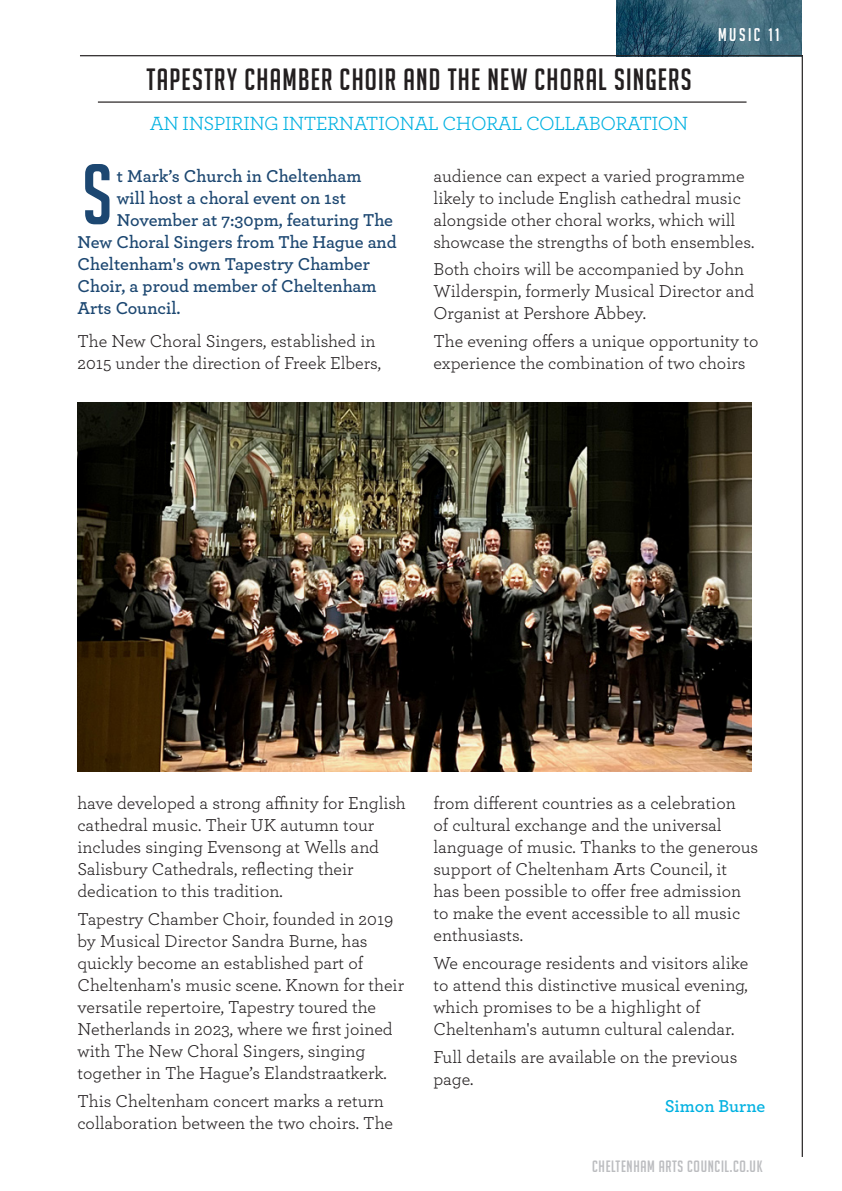
<style>
.page{position:relative;width:842px;height:1191px;background:#fff}
.page>*{position:absolute;margin:0;border:0;box-sizing:border-box;transform-origin:0 0}
.t1{font:84px "Big Noodle Titling";color:#1c4771}
.t2{font:30px "Big Noodle Titling";letter-spacing:.04em;color:#231f20}
.t3{font:20px "Archer";letter-spacing:-.03em;color:#00b1e1}
.t4{font:18px/22px "Archer";color:#231f20}
.t5{font:600 18px "Archer";color:#1c4771}
.t6{font:600 18px "Archer";color:#00b1e1}
.t7{font:18px "Big Noodle Titling";letter-spacing:.14em;color:#fff}
.t8{font:16px "Big Noodle Titling";letter-spacing:.04em;color:#bcbdc0}
</style>
<div class="page">
<img style="left:616px;top:0;width:186px;height:55px">
<hr style="left:80px;top:55px;width:723px;height:1px;background:#231f20">
<hr style="left:802px;top:55px;width:1px;height:1102px;background:#231f20">
<hr style="left:98px;top:101px;width:648px;height:2px;background:#231f20">
<img style="left:77px;top:402px;width:675px;height:369px">
<p class="t7" style="left:718px;top:25px;width:63px">MUSIC 11</p>
<h2 class="t2" style="left:147px;top:63px;width:547px">TAPESTRY CHAMBER CHOIR AND THE NEW CHORAL SINGERS</h2>
<p class="t3" style="left:150px;top:109px;width:540px">AN INSPIRING INTERNATIONAL CHORAL COLLABORATION</p>
<p class="t5" style="left:117px;top:162px;width:246px">t Mark’s Church in Cheltenham</p>
<p class="t5" style="left:117px;top:184px;width:231px">will host a choral event on 1st</p>
<p class="t5" style="left:117px;top:206px;width:278px">November at 7:30pm, featuring The</p>
<p class="t5" style="left:77px;top:228px;width:321px">New Choral Singers from The Hague and</p>
<p class="t5" style="left:77px;top:250px;width:294px">Cheltenham's own Tapestry Chamber</p>
<p class="t5" style="left:77px;top:272px;width:301px">Choir, a proud member of Cheltenham</p>
<p class="t5" style="left:77px;top:294px;width:105px">Arts Council.</p>
<p class="t4" style="left:77px;top:329px;width:305px">The New Choral Singers, established in<br>2015 under the direction of Freek Elbers,</p>
<h1 class="t1" style="left:82px;top:149px;width:32px">S</h1>
<p class="t4" style="left:433px;top:164px;width:322px">audience can expect a varied programme likely to include English cathedral music alongside other choral works, which will showcase the strengths of both ensembles.</p>
<p class="t4" style="left:433px;top:257px;width:322px">Both choirs will be accompanied by John<br>Wilderspin, formerly Musical Director and<br>Organist at Pershore Abbey.</p>
<p class="t4" style="left:433px;top:329px;width:327px">The evening offers a unique opportunity to experience the combination of two choirs</p>
<p class="t4" style="left:77px;top:791px;width:330px">have developed a strong affinity for English cathedral music. Their UK autumn tour includes singing Evensong at Wells and Salisbury Cathedrals, reflecting their dedication to this tradition.</p>
<p class="t4" style="left:77px;top:907px;width:328px">Tapestry Chamber Choir, founded in 2019 by Musical Director Sandra Burne, has quickly become an established part of Cheltenham's music scene. Known for their versatile repertoire, Tapestry toured the Netherlands in 2023, where we first joined with The New Choral Singers, singing together in The Hague’s Elandstraatkerk.</p>
<p class="t4" style="left:77px;top:1088px;width:317px">This Cheltenham concert marks a return collaboration between the two choirs. The</p>
<p class="t4" style="left:433px;top:791px;width:326px">from different countries as a celebration<br>of cultural exchange and the universal language of music. Thanks to the generous support of Cheltenham Arts Council, it<br>has been possible to offer free admission to make the event accessible to all music enthusiasts.</p>
<p class="t4" style="left:433px;top:951px;width:316px">We encourage residents and visitors alike to attend this distinctive musical evening, which promises to be a highlight of Cheltenham's autumn cultural calendar.</p>
<p class="t4" style="left:433px;top:1044px;width:306px">Full details are available on the previous page.</p>
<p class="t6" style="left:665px;top:1092px;width:102px">Simon Burne</p>
<p class="t8" style="left:592px;top:1158px;width:172px">CHELTENHAM ARTS COUNCIL.CO.UK</p>
</div>
